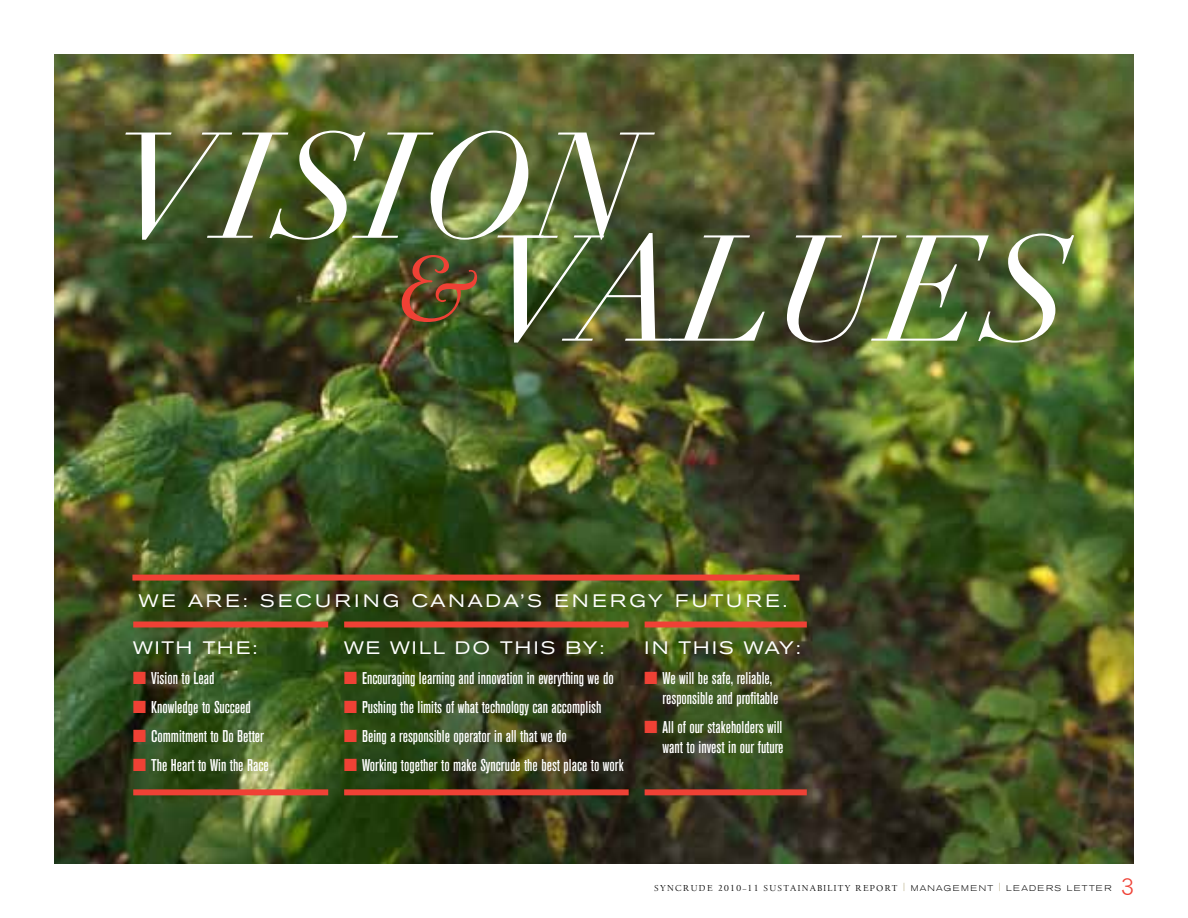
<style>
.page{position:relative;width:1188px;height:918px;background:#fff}
.page>*{position:absolute;margin:0;border:0;box-sizing:border-box;transform-origin:0 0}
.t1{font:italic 147.9px "Didot";color:#fff}
.t2{font:24px "Akzidenz Grotesk BE Light Os F";color:#ef4135}
.t3{font:expanded 18px "Akzidenz Grotesk BE";letter-spacing:.18em;color:#fff}
.t4{font:expanded 18px "Akzidenz Grotesk BE";letter-spacing:.16em;color:#fff}
.t5{font:500 condensed 16.95px/29px "Akzidenz Grotesk BE";color:#fff}
.t6{font:9px "Deepdene HSC";letter-spacing:.15em;color:#000}
.s1{font-family:"Deepdene HW";font-size:100.8px;color:#ef4135}
.s2{font-family:"Monotype Sorts";font-weight:400;font-stretch:normal;color:#ef4135}
.s3{font-family:"Deepdene L"}
.s4{font-family:"Akzidenz Grotesk BE";font-weight:300;font-stretch:expanded;font-size:8.25px}
</style>
<div class="page">
<img style="left:54px;top:54px;width:1080px;height:810px">
<div style="left:132px;top:575px;width:667px;height:6px;background:#ef4135"></div>
<div style="left:133px;top:622px;width:195px;height:5px;background:#ef4135"></div>
<div style="left:133px;top:789px;width:195px;height:6px;background:#ef4135"></div>
<div style="left:344px;top:622px;width:285px;height:5px;background:#ef4135"></div>
<div style="left:344px;top:789px;width:285px;height:6px;background:#ef4135"></div>
<div style="left:645px;top:622px;width:162px;height:5px;background:#ef4135"></div>
<div style="left:645px;top:789px;width:162px;height:6px;background:#ef4135"></div>
<h1 class="t1" style="left:115px;top:95px;width:527px">VISION</h1>
<h1 class="t1" style="left:401px;top:198px;width:674px"><span class="s1">&amp;</span> VALUES</h1>
<p class="t3" style="left:139px;top:591px;width:650px">WE ARE: SE CURING CA NADA’S ENER GY FUTURE .</p>
<p class="t4" style="left:133px;top:638px;width:126px">WITH THE:</p>
<p class="t4" style="left:344px;top:638px;width:262px">WE WI LL DO THIS BY:</p>
<p class="t4" style="left:645px;top:638px;width:158px">IN THIS WAY:</p>
<p class="t5" style="left:133px;top:664px;width:137px"><span class="s2">N</span> Vision to Lead<br><span class="s2">N</span> Knowledge to Succeed<br><span class="s2">N</span> Commitment to Do Better<br><span class="s2">N</span> The Heart to Win the Race</p>
<p class="t5" style="left:344px;top:664px;width:281px"><span class="s2">N</span> Encouraging learning and innovation in everything we do <span class="s2">N</span> Pushing the limits of what technology can accomplish<br><span class="s2">N</span> Being a responsible operator in all that we do<br><span class="s2">N</span> Working together to make Syncrude the best place to work</p>
<p class="t5" style="left:663px;top:668px;width:117px;line-height:20px;text-indent:-18px"><span class="s2">N</span> We will be safe, reliable, responsible and profitable</p>
<p class="t5" style="left:645px;top:717px;width:140px;line-height:20px;text-align:right"><span class="s2">N</span> All of our stakeholders will want to invest in our future</p>
<p class="t6" style="left:654px;top:882px;width:459px">SYNCRUDE <span class="s3">2010–11</span> SUSTAINABILITY REPORT <sup>|</sup> <span class="s4">MANAGEMENT</span> <sup>|</sup> <span class="s4">LEADERS LETTER</span></p>
<h2 class="t2" style="left:1122px;top:869px;width:14px">3</h2>
</div>
